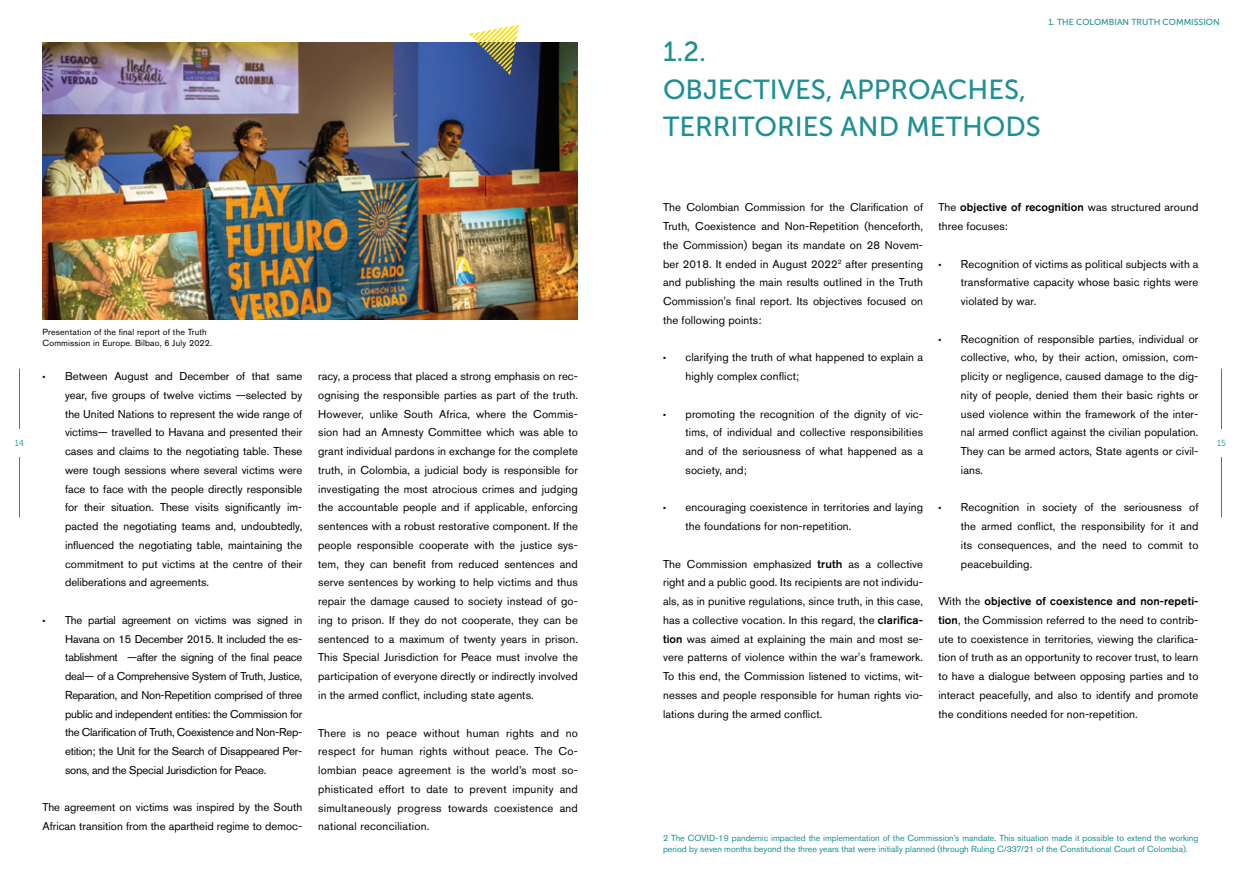
<style>
.page{position:relative;width:1241px;height:886px;background:#fff}
.page>*{position:absolute;margin:0;border:0;box-sizing:border-box;transform-origin:0 0}
.t1{font:27.5px/37.5px "Museo Sans 500";color:#1e8f92}
.t2{font:11.25px/18.8px "Akzidenz Grotesk Pro";letter-spacing:.01em;color:#000;text-align:justify}
.t3{font:8.75px/11.2px "Akzidenz Grotesk Pro";color:#1e8f92}
.t4{font:8.75px/11.2px "Akzidenz Grotesk Pro";letter-spacing:.02em;color:#000}
.t5{font:8.75px "Museo Sans 500";color:#1e8f92}
.t6{font:8.75px "Museo Sans 300";color:#1e8f92}
.s1{font-size:8.75px}
.s2{font-weight:500}
</style>
<div class="page">
<hr style="left:19px;top:369px;width:1px;height:60px;background:#1e8f92">
<hr style="left:1220px;top:369px;width:1px;height:60px;background:#1e8f92">
<hr style="left:19px;top:457px;width:1px;height:60px;background:#1e8f92">
<hr style="left:1220px;top:457px;width:1px;height:60px;background:#1e8f92">
<img style="left:43px;top:43px;width:535px;height:276px">
<svg style="left:469px;top:25px;width:50px;height:50px"></svg>
<h1 class="t1" style="left:663px;top:33px;width:379px">1.2.<br>OBJECTIVES, APPROACHES,<br>TERRITORIES AND METHODS</h1>
<p class="t5" style="left:1048px;top:17px;width:173px">1. THE COLOMBIAN TRUTH COMMISSION</p>
<p class="t2" style="left:663px;top:198px;width:261px">The Colombian Commission for the Clarification of Truth, Coexistence and Non-Repetition (henceforth, the Commission) began its mandate on 28 Novem&shy;ber 2018. It ended in August 2022<sup>2</sup> after presenting and publishing the main results outlined in the Truth Commission's final report. Its objectives focused on the following points:</p>
<p class="t2" style="left:685px;top:348px;width:239px;text-indent:-22px"><span class="s1">•</span> clarifying the truth of what happened to explain a highly complex conflict;</p>
<p class="t2" style="left:685px;top:404px;width:239px;text-indent:-22px"><span class="s1">•</span> promoting the recognition of the dignity of vic&shy;tims, of individual and collective responsibilities and of the seriousness of what happened as a society, and;</p>
<p class="t2" style="left:685px;top:498px;width:239px;text-indent:-22px"><span class="s1">•</span> encouraging coexistence in territories and laying the foundations for non-repetition.</p>
<p class="t2" style="left:663px;top:554px;width:261px">The Commission emphasized <span class="s2">truth</span> as a collective right and a public good. Its recipients are not individu&shy;als, as in punitive regulations, since truth, in this case, has a collective vocation. In this regard, the <span class="s2">clarifica&shy;tion</span> was aimed at explaining the main and most se&shy;vere patterns of violence within the war's framework.<br>To this end, the Commission listened to victims, wit&shy;nesses and people responsible for human rights vio&shy;lations during the armed conflict.</p>
<p class="t2" style="left:938px;top:198px;width:261px">The <span class="s2">objective of recognition</span> was structured around three focuses:</p>
<p class="t2" style="left:960px;top:254px;width:239px;text-indent:-22px"><span class="s1">•</span> Recognition of victims as political subjects with a transformative capacity whose basic rights were violated by war.</p>
<p class="t2" style="left:960px;top:329px;width:239px;text-indent:-22px"><span class="s1">•</span> Recognition of responsible parties, individual or collective, who, by their action, omission, com&shy;plicity or negligence, caused damage to the dig&shy;nity of people, denied them their basic rights or used violence within the framework of the inter&shy;nal armed conflict against the civilian population.<br>They can be armed actors, State agents or civil&shy;ians.</p>
<p class="t2" style="left:960px;top:498px;width:239px;text-indent:-22px"><span class="s1">•</span> Recognition in society of the seriousness of the armed conflict, the responsibility for it and its consequences, and the need to commit to peacebuilding.</p>
<p class="t2" style="left:938px;top:592px;width:261px">With the <span class="s2">objective of coexistence and non-repeti&shy;tion</span>, the Commission referred to the need to contrib&shy;ute to coexistence in territories, viewing the clarifica&shy;tion of truth as an opportunity to recover trust, to learn to have a dialogue between opposing parties and to interact peacefully, and also to identify and promote the conditions needed for non-repetition.</p>
<p class="t4" style="left:43px;top:326px;width:171px">Presentation of the final report of the Truth<br>Commission in Europe. Bilbao, 6 July 2022.</p>
<p class="t2" style="left:65px;top:367px;width:239px;text-indent:-22px"><span class="s1">•</span> Between August and December of that same year, five groups of twelve victims —selected by the United Nations to represent the wide range of victims— travelled to Havana and presented their cases and claims to the negotiating table. These were tough sessions where several victims were face to face with the people directly responsible for their situation. These visits significantly im&shy;pacted the negotiating teams and, undoubtedly, influenced the negotiating table, maintaining the commitment to put victims at the centre of their deliberations and agreements.</p>
<p class="t2" style="left:65px;top:610px;width:239px;text-indent:-22px"><span class="s1">•</span> The partial agreement on victims was signed in Havana on 15 December 2015. It included the es&shy;tablishment —after the signing of the final peace deal— of a Comprehensive System of Truth, Justice, Reparation, and Non-Repetition comprised of three public and independent entities: the Commission for the Clarification of Truth, Coexistence and Non-Rep&shy;etition; the Unit for the Search of Disappeared Per&shy;sons, and the Special Jurisdiction for Peace.</p>
<p class="t2" style="left:43px;top:798px;width:261px">The agreement on victims was inspired by the South<br>African transition from the apartheid regime to democ-</p>
<p class="t2" style="left:318px;top:367px;width:261px">racy, a process that placed a strong emphasis on rec&shy;ognising the responsible parties as part of the truth.<br>However, unlike South Africa, where the Commis&shy;sion had an Amnesty Committee which was able to grant individual pardons in exchange for the complete truth, in Colombia, a judicial body is responsible for investigating the most atrocious crimes and judging the accountable people and if applicable, enforcing sentences with a robust restorative component. If the people responsible cooperate with the justice sys&shy;tem, they can benefit from reduced sentences and serve sentences by working to help victims and thus repair the damage caused to society instead of go&shy;ing to prison. If they do not cooperate, they can be sentenced to a maximum of twenty years in prison.<br>This Special Jurisdiction for Peace must involve the participation of everyone directly or indirectly involved in the armed conflict, including state agents.</p>
<p class="t2" style="left:318px;top:723px;width:261px">There is no peace without human rights and no respect for human rights without peace. The Co&shy;lombian peace agreement is the world’s most so&shy;phisticated effort to date to prevent impunity and simultaneously progress towards coexistence and national reconciliation.</p>
<p class="t6" style="left:15px;top:438px;width:11px">14</p>
<p class="t6" style="left:1216px;top:438px;width:10px">15</p>
<p class="t3" style="left:663px;top:832px;width:537px">2 The COVID-19 pandemic impacted the implementation of the Commission’s mandate. This situation made it possible to extend the working period by seven months beyond the three years that were initially planned (through Ruling C/337/21 of the Constitutional Court of Colombia).</p>
</div>
